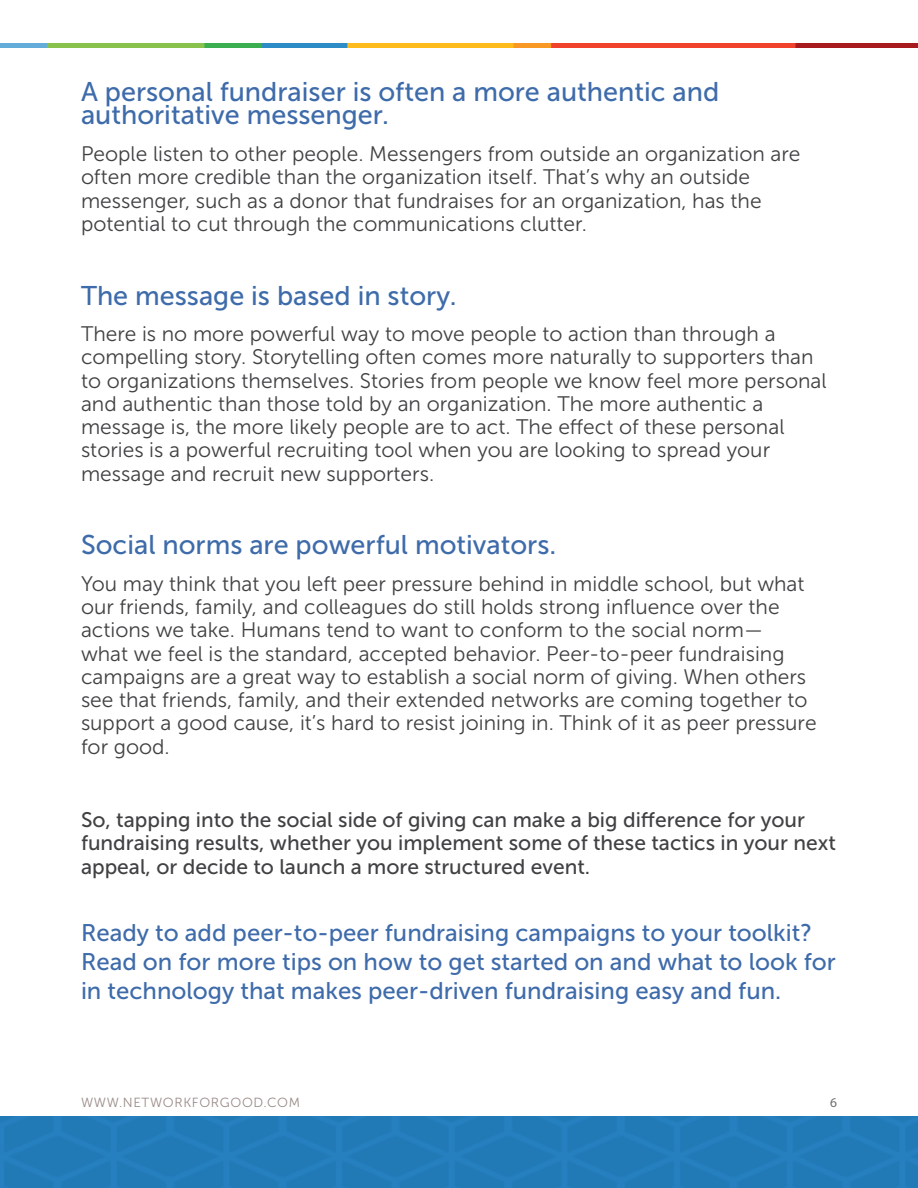
<style>
.page{position:relative;width:918px;height:1188px;background:#fff}
.page>*{position:absolute;margin:0;border:0;box-sizing:border-box;transform-origin:0 0}
.t1{font:27px/23.2px "Museo Sans 500";color:#3e6baa}
.t2{font:24px/28.8px "Museo Sans 500";color:#3e6baa}
.t3{font:21px/23.2px "Museo Sans 300";color:#414042}
.t4{font:21px/23.2px "Museo Sans 500";color:#414042}
.t5{font:13.5px "Myriad Pro";color:#6d6e71}
.t6{font:13.2px "Museo Sans 300";letter-spacing:.05em;color:#988a86}
</style>
<div class="page">
<img style="left:0;top:44px;width:918px;height:4px">
<img style="left:0;top:1117px;width:918px;height:71px">
<p class="t1" style="left:81px;top:80px;width:640px">A personal fundraiser is often a more authentic and authoritative messenger.</p>
<p class="t3" style="left:81px;top:143px;width:721px">People listen to other people. Messengers from outside an organization are often more credible than the organization itself. That’s why an outside messenger, such as a donor that fundraises for an organization, has the potential to cut through the communications clutter.</p>
<p class="t1" style="left:81px;top:284px;width:377px">The message is based in story.</p>
<p class="t3" style="left:81px;top:323px;width:747px">There is no more powerful way to move people to action than through a compelling story. Storytelling often comes more naturally to supporters than to organizations themselves. Stories from people we know feel more personal and authentic than those told by an organization. The more authentic a message is, the more likely people are to act. The effect of these personal stories is a powerful recruiting tool when you are looking to spread your message and recruit new supporters.</p>
<p class="t1" style="left:81px;top:533px;width:477px">Social norms are powerful motivators.</p>
<p class="t3" style="left:81px;top:572px;width:737px">You may think that you left peer pressure behind in middle school, but what our friends, family, and colleagues do still holds strong influence over the actions we take. Humans tend to want to conform to the social norm—<br>what we feel is the standard, accepted behavior. Peer-to-peer fundraising campaigns are a great way to establish a social norm of giving. When others see that friends, family, and their extended networks are coming together to support a good cause, it’s hard to resist joining in. Think of it as peer pressure for good.</p>
<p class="t4" style="left:81px;top:808px;width:756px">So, tapping into the social side of giving can make a big difference for your fundraising results, whether you implement some of these tactics in your next appeal, or decide to launch a more structured event.</p>
<p class="t2" style="left:81px;top:919px;width:756px">Ready to add peer-to-peer fundraising campaigns to your toolkit?<br>Read on for more tips on how to get started on and what to look for in technology that makes peer-driven fundraising easy and fun.</p>
<p class="t6" style="left:81px;top:1095px;width:221px">WWW.NETWORKFORGOOD.COM</p>
<p class="t5" style="left:830px;top:1094px;width:8px">6</p>
</div>
